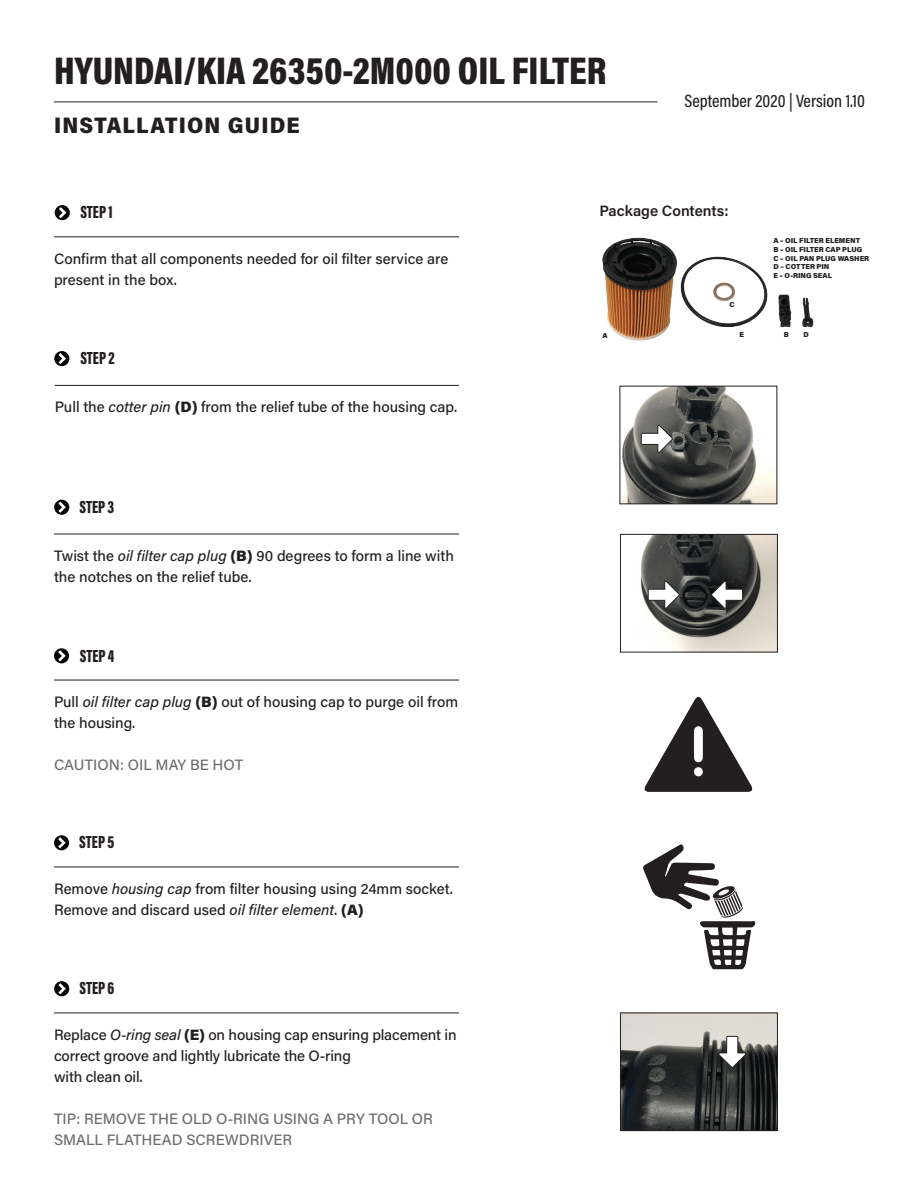
<style>
.page{position:relative;width:918px;height:1188px;background:#fff}
.page>*{position:absolute;margin:0;border:0;box-sizing:border-box;transform-origin:0 0}
.t1{font:900 39px "Acumin Pro Cond";color:#231f20}
.t2{font:900 22.5px "Acumin Pro Semi Cond";letter-spacing:.05em;color:#231f20}
.t3{font:900 18px "Acumin Pro Extra Cond";color:#231f20}
.t4{font:500 18px "Acumin Pro Cond";color:#231f20}
.t5{font:500 15px/21px "Acumin Pro";color:#231f20}
.t6{font:500 15px/21px "Acumin Pro";color:#6c6d70}
.t7{font:600 15px "Acumin Pro";color:#231f20}
.t8{font:900 7.2px/8.7px "Acumin Pro";color:#231f20}
.s1{font-style:italic}
.s2{font-weight:900}
</style>
<div class="page">
<img style="left:622px;top:388px;width:153px;height:114px">
<div style="left:620px;top:386px;width:157px;height:118px;border:1px solid #231f20"></div>
<hr style="left:54px;top:236px;width:405px;height:1px;background:#231f20">
<hr style="left:55px;top:385px;width:404px;height:1px;background:#231f20">
<img style="left:640px;top:536px;width:136px;height:114px">
<div style="left:620px;top:534px;width:158px;height:118px;border:1px solid #231f20"></div>
<hr style="left:54px;top:534px;width:405px;height:1px;background:#231f20">
<svg style="left:641px;top:425px;width:32px;height:28px"></svg>
<svg style="left:648px;top:581px;width:32px;height:28px"></svg>
<svg style="left:711px;top:581px;width:32px;height:28px"></svg>
<svg style="left:55px;top:205px;width:15px;height:15px"></svg>
<svg style="left:54px;top:351px;width:15px;height:15px"></svg>
<svg style="left:54px;top:500px;width:15px;height:15px"></svg>
<hr style="left:54px;top:680px;width:405px;height:1px;background:#231f20">
<svg style="left:54px;top:648px;width:15px;height:15px"></svg>
<hr style="left:54px;top:867px;width:405px;height:1px;background:#231f20">
<hr style="left:54px;top:1013px;width:405px;height:1px;background:#231f20">
<svg style="left:54px;top:835px;width:15px;height:15px"></svg>
<svg style="left:54px;top:981px;width:15px;height:15px"></svg>
<img style="left:622px;top:1015px;width:154px;height:114px">
<div style="left:620px;top:1013px;width:158px;height:118px;border:1px solid #231f20"></div>
<svg style="left:719px;top:1036px;width:27px;height:32px"></svg>
<svg style="left:644px;top:696px;width:109px;height:96px"></svg>
<img style="left:602px;top:237px;width:212px;height:104px">
<svg style="left:643px;top:844px;width:112px;height:125px"></svg>
<hr style="left:54px;top:102px;width:603px;height:1px;background:#231f20">
<h1 class="t1" style="left:54px;top:45px;width:554px">HYUNDAI/KIA 26350-2M000 OIL FILTER</h1>
<h2 class="t2" style="left:54px;top:109px;width:247px">INSTALLATION GUIDE</h2>
<p class="t4" style="left:684px;top:89px;width:182px">September 2020 | Version 1.10</p>
<p class="t3" style="left:80px;top:201px;width:34px">STEP 1</p>
<p class="t5" style="left:54px;top:247px;width:396px">Confirm that all components needed for oil filter service are present in the box.</p>
<p class="t3" style="left:80px;top:347px;width:36px">STEP 2</p>
<p class="t5" style="left:55px;top:396px;width:404px">Pull the <span class="s1">cotter pin</span> <span class="s2">(D)</span> from the relief tube of the housing cap.</p>
<p class="t3" style="left:80px;top:496px;width:36px">STEP 3</p>
<p class="t5" style="left:54px;top:545px;width:402px">Twist the <span class="s1">oil filter cap plug</span> <span class="s2">(B)</span> 90 degrees to form a line with the notches on the relief tube.</p>
<p class="t3" style="left:80px;top:644px;width:36px">STEP 4</p>
<p class="t5" style="left:54px;top:691px;width:406px">Pull <span class="s1">oil filter cap plug</span> <span class="s2">(B)</span> out of housing cap to purge oil from the housing.</p>
<p class="t6" style="left:54px;top:754px;width:191px">CAUTION: OIL MAY BE HOT</p>
<p class="t3" style="left:79px;top:831px;width:36px">STEP 5</p>
<p class="t5" style="left:54px;top:878px;width:401px">Remove <span class="s1">housing cap</span> from filter housing using 24mm socket.<br>Remove and discard used <span class="s1">oil filter element</span>. <span class="s2">(A)</span></p>
<p class="t3" style="left:80px;top:977px;width:36px">STEP 6</p>
<p class="t5" style="left:54px;top:1024px;width:404px">Replace <span class="s1">O-ring seal</span> <span class="s2">(E)</span> on housing cap ensuring placement in correct groove and lightly lubricate the O-ring<br>with clean oil.</p>
<p class="t6" style="left:54px;top:1108px;width:380px">TIP: REMOVE THE OLD O-RING USING A PRY TOOL OR<br>SMALL FLATHEAD SCREWDRIVER</p>
<p class="t7" style="left:599px;top:200px;width:131px">Package Contents:</p>
<p class="t8" style="left:729px;top:300px;width:7px">C</p>
<p class="t8" style="left:773px;top:236px;width:97px">A – OIL FILTER ELEMENT<br>B – OIL FILTER CAP PLUG<br>C – OIL PAN PLUG WASHER<br>D – COTTER PIN<br>E – O-RING SEAL</p>
<p class="t8" style="left:603px;top:331px;width:7px">A</p>
<p class="t8" style="left:784px;top:330px;width:7px">B</p>
<p class="t8" style="left:739px;top:330px;width:6px">E</p>
<p class="t8" style="left:804px;top:330px;width:7px">D</p>
</div>
